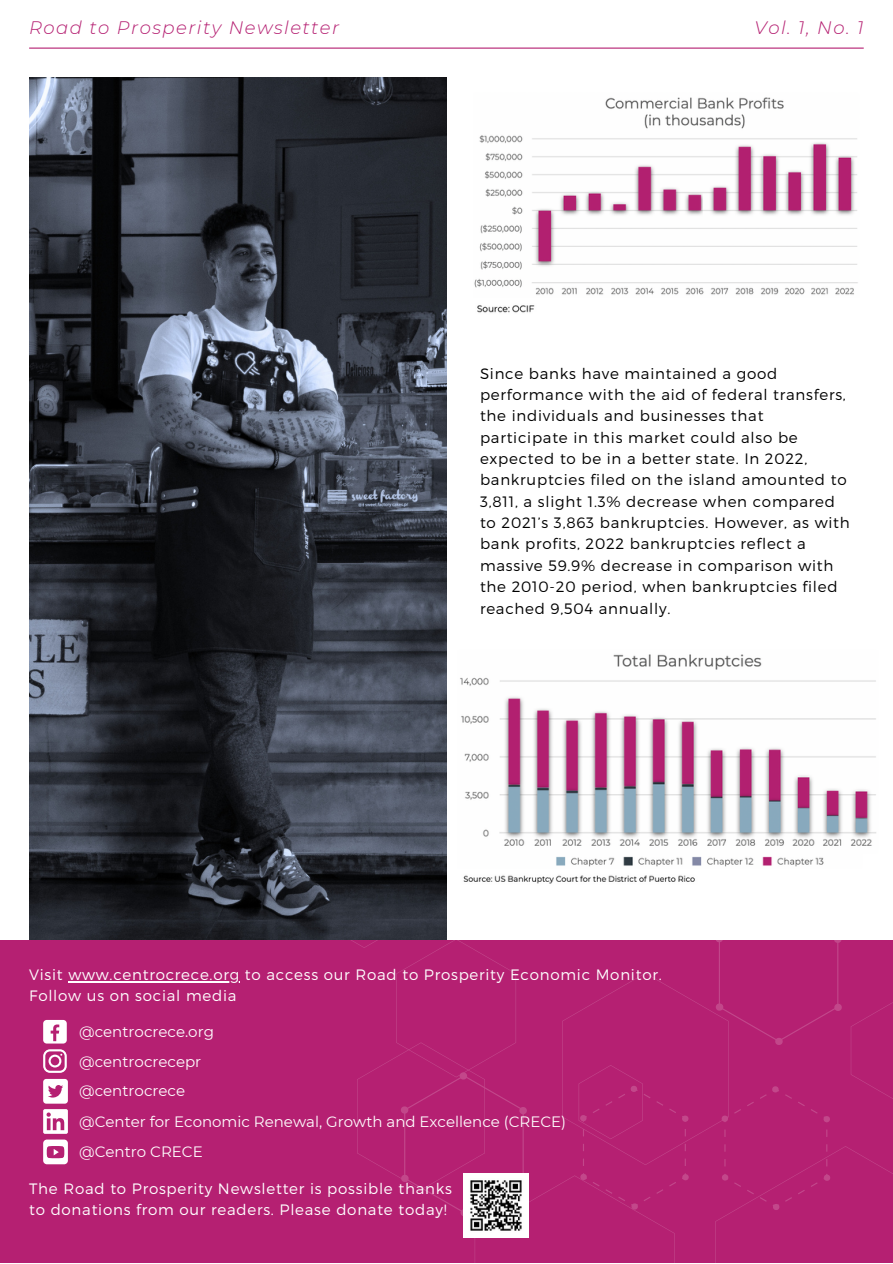
<style>
.page{position:relative;width:893px;height:1264px;background:#fff}
.page>*{position:absolute;margin:0;border:0;box-sizing:border-box;transform-origin:0 0}
.t1{font:italic 300 18px "Montserrat";letter-spacing:.08em;color:#b52072}
.t2{font:300 15px/21.3px "Montserrat";letter-spacing:.05em;color:#000}
.t3{font:300 15px "Montserrat";letter-spacing:.05em;color:#fff}
.t4{font:15px "Montserrat";color:#fff}
</style>
<div class="page">
<hr style="left:29px;top:48px;width:834px;height:1px;background:#b52072">
<img style="left:29px;top:77px;width:417px;height:863px">
<div style="left:0;top:940px;width:892px;height:322px;background:#b52072"></div>
<img style="left:474px;top:97px;width:384px;height:216px">
<img style="left:460px;top:654px;width:416px;height:230px">
<svg style="left:351px;top:940px;width:541px;height:322px"></svg>
<hr style="left:68px;top:981px;width:172px;height:1px;background:#fff">
<div style="left:43px;top:1019px;width:24px;height:24px;background:#fff;border-radius:4px"></div>
<svg style="left:51px;top:1024px;width:8px;height:17px"></svg>
<svg style="left:43px;top:1049px;width:24px;height:23px"></svg>
<div style="left:43px;top:1078px;width:25px;height:25px;background:#fff;border-radius:3px"></div>
<svg style="left:48px;top:1085px;width:15px;height:12px"></svg>
<div style="left:43px;top:1109px;width:25px;height:24px;background:linear-gradient(to bottom,#fff,#fff);border-radius:2px"></div>
<svg style="left:47px;top:1112px;width:17px;height:18px"></svg>
<div style="left:43px;top:1139px;width:25px;height:25px;background:#fff;border-radius:4px"></div>
<svg style="left:47px;top:1146px;width:17px;height:12px"></svg>
<img style="left:464px;top:1173px;width:64px;height:64px">
<p class="t1" style="left:29px;top:17px;width:311px">Road to Prosperity Newsletter</p>
<p class="t1" style="left:754px;top:17px;width:110px">Vol. 1, No. 1</p>
<p class="t2" style="left:480px;top:362px;width:371px">Since banks have maintained a good performance with the aid of federal transfers, the individuals and businesses that participate in this market could also be expected to be in a better state. In 2022, bankruptcies filed on the island amounted to 3,811, a slight 1.3% decrease when compared to 2021’s 3,863 bankruptcies. However, as with bank profits, 2022 bankruptcies reflect a massive 59.9% decrease in comparison with the 2010-20 period, when bankruptcies filed reached 9,504 annually.</p>
<p class="t3" style="left:29px;top:964px;width:634px">Visit www.centrocrece.org to access our Road to Prosperity Economic Monitor.</p>
<p class="t3" style="left:29px;top:986px;width:209px">Follow us on social media</p>
<p class="t4" style="left:79px;top:1022px;width:136px">@centrocrece.org</p>
<p class="t4" style="left:79px;top:1052px;width:123px">@centrocrecepr</p>
<p class="t4" style="left:79px;top:1081px;width:107px">@centrocrece</p>
<p class="t4" style="left:79px;top:1112px;width:488px">@Center for Economic Renewal, Growth and Excellence (CRECE)</p>
<p class="t4" style="left:79px;top:1142px;width:125px">@Centro CRECE</p>
<p class="t3" style="left:29px;top:1178px;width:424px">The Road to Prosperity Newsletter is possible thanks</p>
<p class="t3" style="left:29px;top:1199px;width:419px">to donations from our readers. Please donate today!</p>
</div>
